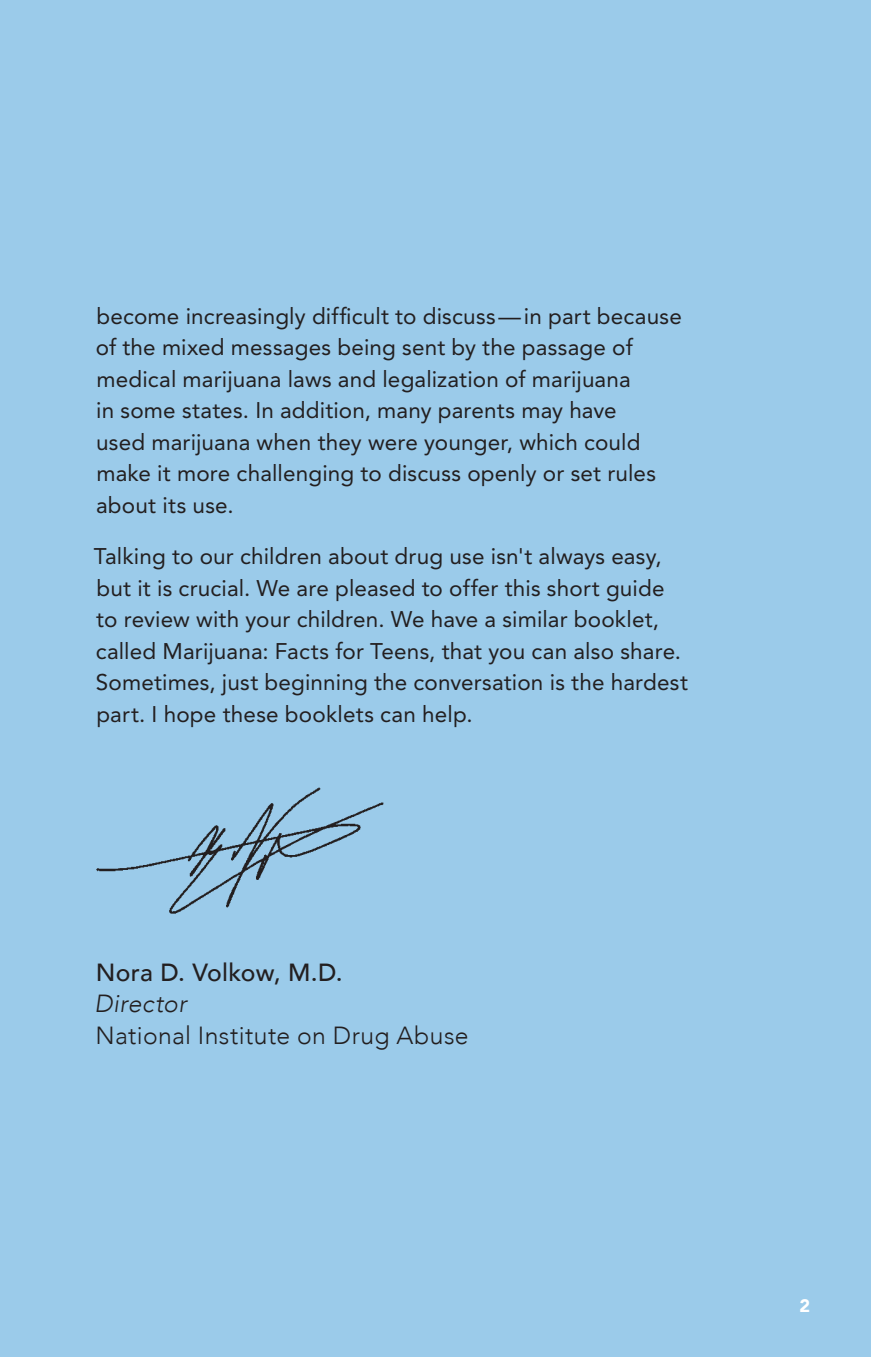
<style>
.page{position:relative;width:871px;height:1357px;background:#9bcbea}
.page>*{position:absolute;margin:0;border:0;box-sizing:border-box;transform-origin:0 0}
.Text{font:300 24.75px/31.5px "Avenir";letter-spacing:.015em;color:#231f20}
.Text-2{font:22.5px/31.5px "Avenir LT Std";letter-spacing:.005em;color:#231f20}
.t1{font:900 18px "Avenir";color:#fff}
.s1{font-weight:500}
.s2{font-style:italic}
</style>
<div class="page">
<img style="left:96px;top:787px;width:287px;height:127px">
<p class="Text-2" style="left:96px;top:300px;width:587px">become increasingly difficult to discuss—in part because of the mixed messages being sent by the passage of medical marijuana laws and legalization of marijuana<br>in some states. In addition, many parents may have<br>used marijuana when they were younger, which could make it more challenging to discuss openly or set rules about its use.</p>
<p class="Text-2" style="left:94px;top:541px;width:596px">Talking to our children about drug use isn't always easy, but it is crucial. We are pleased to offer this short guide to review with your children. We have a similar booklet, called Marijuana: Facts for Teens, that you can also share.<br>Sometimes, just beginning the conversation is the hardest part. I hope these booklets can help.</p>
<p class="Text" style="left:95px;top:956px;width:376px"><span class="s1">Nora D. Volkow, M.D.<br></span><span class="s2">Director<br></span>National Institute on Drug Abuse</p>
<p class="t1" style="left:799px;top:1290px;width:12px">2</p>
</div>
